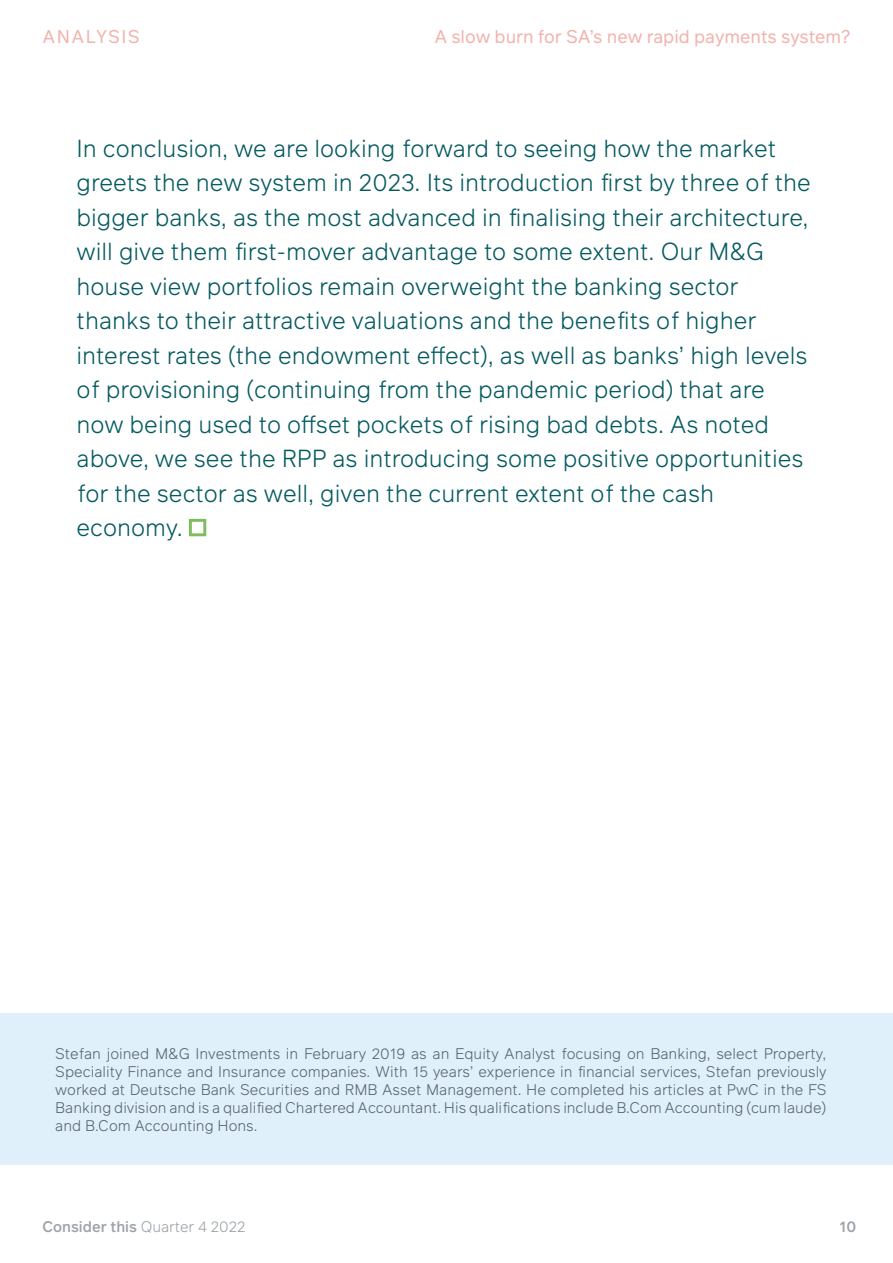
<style>
.page{position:relative;width:893px;height:1263px;background:#fff}
.page>*{position:absolute;margin:0;border:0;box-sizing:border-box;transform-origin:0 0}
.t1{font:300 24px/34.5px "Infra";color:#055a60}
.t2{font:18px "Infra";color:#f2b4ad}
.t3{font:18px "Infra";letter-spacing:.08em;color:#f2b4ad}
.t4{font:300 15px/18px "Infra";color:#5b656e;text-align:justify}
.t5{font:500 15px "Infra";color:#9da3a8}
.s1{font-weight:300}
</style>
<div class="page">
<svg style="left:189px;top:519px;width:17px;height:17px"></svg>
<div style="left:0;top:1013px;width:893px;height:152px;background:#e0f0fa"></div>
<p class="t3" style="left:43px;top:23px;width:99px">ANALYSIS</p>
<p class="t2" style="left:434px;top:23px;width:417px">A slow burn for SA’s new rapid payments system?</p>
<p class="t1" style="left:77px;top:130px;width:736px">In conclusion, we are looking forward to seeing how the market greets the new system in 2023. Its introduction first by three of the bigger banks, as the most advanced in finalising their architecture, will give them first-mover advantage to some extent. Our M&amp;G house view portfolios remain overweight the banking sector thanks to their attractive valuations and the benefits of higher interest rates (the endowment effect), as well as banks’ high levels of provisioning (continuing from the pandemic period) that are now being used to offset pockets of rising bad debts. As noted above, we see the RPP as introducing some positive opportunities for the sector as well, given the current extent of the cash economy.</p>
<p class="t4" style="left:55px;top:1044px;width:773px">Stefan joined M&amp;G Investments in February 2019 as an Equity Analyst focusing on Banking, select Property, Speciality Finance and Insurance companies. With 15 years’ experience in financial services, Stefan previously worked at Deutsche Bank Securities and RMB Asset Management. He completed his articles at PwC in the FS Banking division and is a qualified Chartered Accountant. His qualifications include B.Com Accounting (cum laude) and B.Com Accounting Hons.</p>
<p class="t5" style="left:43px;top:1216px;width:205px">Consider this <span class="s1">Quarter 4 2022</span></p>
<p class="t5" style="left:839px;top:1216px;width:18px">10</p>
</div>
